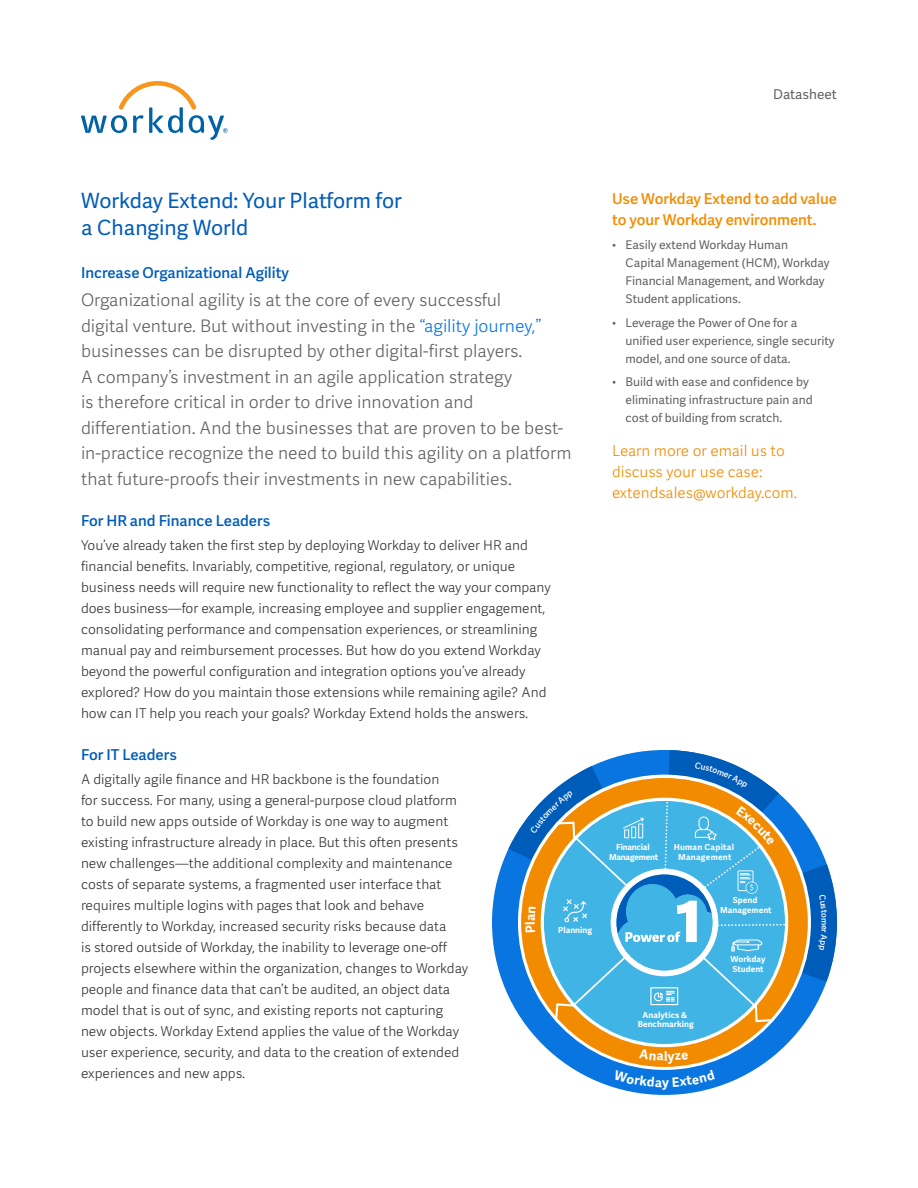
<style>
.page{position:relative;width:918px;height:1188px;background:#fff}
.page>*{position:absolute;margin:0;border:0;box-sizing:border-box;transform-origin:0 0}
.t1{font:21px/27px "Workday Adelle Sans";color:#005cb9}
.t2{font:300 17.25px/25.5px "Workday Adelle Sans";color:#616161}
.t3{font:500 15px "Workday Adelle Sans";color:#005cb9}
.t4{font:300 15px/21px "Workday Adelle Sans";color:#f38b00}
.t5{font:500 15px/21px "Workday Adelle Sans";color:#f38b00}
.t6{font:300 13.5px/21px "Workday Adelle Sans";color:#333}
.t7{font:13.5px "Workday Adelle Sans";color:#616161}
.t8{font:12px/18px "Workday Adelle Sans";color:#616161}
.t9{font:500 8.4px "Workday Adelle Sans";color:#fff}
.t10{font:700 8.25px/9.9px "Workday Adelle Sans";color:#fff;text-align:center}
.t11{font:700 8.25px/9.9px "Workday Adelle Sans";letter-spacing:.025em;color:#fff;text-align:center}
.t12{font:700 8.25px/9.9px "Workday Adelle Sans";letter-spacing:-.025em;color:#fff;text-align:center}
.s1{color:#0875e1}
.s2{font-weight:500;font-size:9.75px}
</style>
<div class="page">
<svg style="left:81px;top:81px;width:147px;height:59px"></svg>
<div style="left:492px;top:750px;width:345px;height:345px;background:#0875e1;border-radius:50%"></div>
<svg style="left:521px;top:778px;width:287px;height:289px;fill:#f38b00"></svg>
<div style="left:544px;top:801px;width:241px;height:243px;background:#40b4e5;border-radius:50%"></div>
<svg style="left:508px;top:750px;width:329px;height:273px"></svg>
<svg style="left:614px;top:1087px;width:101px;height:3px"></svg>
<p class="t7" style="left:773px;top:86px;width:65px">Datasheet</p>
<h1 class="t1" style="left:81px;top:188px;width:322px">Workday Extend: Your Platform for a Changing World</h1>
<p class="t3" style="left:81px;top:264px;width:209px">Increase Organizational Agility</p>
<p class="t2" style="left:81px;top:288px;width:492px">Organizational agility is at the core of every successful<br>digital venture. But without investing in the <span class="s1">“agility journey,” </span>businesses can be disrupted by other digital-first players.<br>A company’s investment in an agile application strategy<br>is therefore critical in order to drive innovation and differentiation. And the businesses that are proven to be best&shy;in-practice recognize the need to build this agility on a platform that future-proofs their investments in new capabilities.</p>
<p class="t3" style="left:81px;top:512px;width:191px">For HR and Finance Leaders</p>
<p class="t6" style="left:81px;top:535px;width:471px">You’ve already taken the first step by deploying Workday to deliver HR and financial benefits. Invariably, competitive, regional, regulatory, or unique business needs will require new functionality to reflect the way your company does business—for example, increasing employee and supplier engagement, consolidating performance and compensation experiences, or streamlining manual pay and reimbursement processes. But how do you extend Workday beyond the powerful configuration and integration options you’ve already explored? How do you maintain those extensions while remaining agile? And how can IT help you reach your goals? Workday Extend holds the answers.</p>
<p class="t3" style="left:81px;top:746px;width:97px">For IT Leaders</p>
<p class="t6" style="left:81px;top:769px;width:389px">A digitally agile finance and HR backbone is the foundation<br>for success. For many, using a general-purpose cloud platform to build new apps outside of Workday is one way to augment existing infrastructure already in place. But this often presents new challenges—the additional complexity and maintenance costs of separate systems, a fragmented user interface that requires multiple logins with pages that look and behave differently to Workday, increased security risks because data<br>is stored outside of Workday, the inability to leverage one-off projects elsewhere within the organization, changes to Workday people and finance data that can’t be audited, an object data model that is out of sync, and existing reports not capturing new objects. Workday Extend applies the value of the Workday user experience, security, and data to the creation of extended experiences and new apps.</p>
<p class="t10" style="left:558px;top:926px;width:35px">Planning</p>
<p class="t5" style="left:612px;top:188px;width:227px">Use Workday Extend to add value to your Workday environment.</p>
<p class="t8" style="left:626px;top:236px;width:206px;text-indent:-14px"><span class="s2">•</span> Easily extend Workday Human<br>Capital Management (HCM), Workday<br>Financial Management, and Workday<br>Student applications.</p>
<p class="t8" style="left:626px;top:314px;width:211px;text-indent:-14px"><span class="s2">•</span> Leverage the Power of One for a unified user experience, single security model, and one source of data.</p>
<p class="t8" style="left:626px;top:373px;width:189px;text-indent:-14px"><span class="s2">•</span> Build with ease and confidence by eliminating infrastructure pain and cost of building from scratch.</p>
<p class="t4" style="left:612px;top:441px;width:187px">Learn more or email us to discuss your use case: extendsales@workday.com.</p>
<p class="t12" style="left:609px;top:843px;width:51px">Financial<br>Management</p>
<p class="t11" style="left:674px;top:843px;width:62px">Human Capital<br>Management</p>
<p class="t10" style="left:638px;top:1010px;width:58px">Analytics &amp;<br>Benchmarking</p>
<p class="t10" style="left:720px;top:895px;width:53px">Spend<br>Management</p>
<p class="t10" style="left:730px;top:955px;width:37px;text-align:left">Workday<br>Student</p>
<p class="t9" style="left:830px;top:918px;width:9px;rotate:90deg">m</p>
</div>
